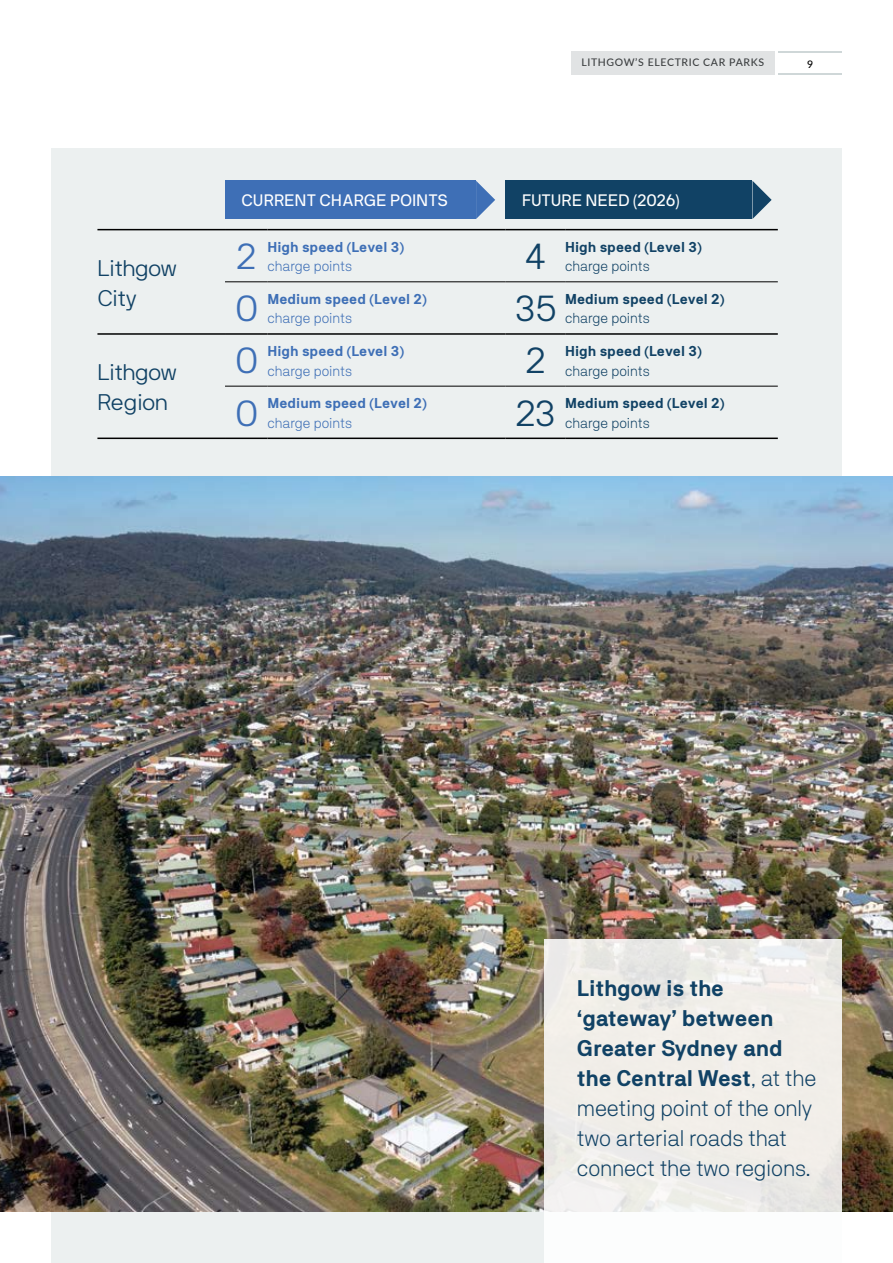
<style>
.page{position:relative;width:893px;height:1263px;background:#fff}
.page>*{position:absolute;margin:0;border:0;box-sizing:border-box;transform-origin:0 0}
.H3_LCC_Heading_3_TOC{font:300 36px "NB International Pro";color:#114265}
.H3_LCC_Heading_3_TOC-2{font:300 36px "NB International Pro";color:#3e6fb6}
.P_LCC_Intro{font:300 22.5px/30px "NB Akademie Std";letter-spacing:-.01em;color:#114265}
.P_LCC_Pull_Quote{font:300 22.5px/30px "NB International Pro";letter-spacing:-.01em;color:#114265}
.H4_Heading_4{font:16.5px "NB International Pro";letter-spacing:.02em;color:#fff}
.P_LCC_Body_text{font:700 14.25px/19.5px "NB Akademie Std";color:#3e6fb6}
.P_LCC_Body_text-2{font:700 14.25px/19.5px "NB Akademie Std";color:#114265}
.t1{font:500 10.5px "Lato";letter-spacing:.06em;color:#000}
.s1{font-weight:300}
.s2{font-weight:700}
</style>
<div class="page">
<div style="left:51px;top:149px;width:791px;height:1114px;background:#ecf0f0"></div>
<img style="left:0;top:476px;width:893px;height:735px">
<svg style="left:544px;top:940px;width:298px;height:323px"></svg>
<hr style="left:225px;top:282px;width:43px;height:1px;background:#000">
<hr style="left:268px;top:282px;width:238px;height:1px;background:#000">
<hr style="left:506px;top:282px;width:59px;height:1px;background:#000">
<hr style="left:565px;top:282px;width:213px;height:1px;background:#000">
<hr style="left:225px;top:386px;width:43px;height:1px;background:#000">
<hr style="left:268px;top:386px;width:238px;height:1px;background:#000">
<hr style="left:506px;top:386px;width:59px;height:1px;background:#000">
<hr style="left:565px;top:386px;width:213px;height:1px;background:#000">
<hr style="left:97px;top:229px;width:128px;height:1px;background:#000">
<hr style="left:225px;top:229px;width:43px;height:1px;background:#000">
<hr style="left:268px;top:229px;width:238px;height:1px;background:#000">
<hr style="left:506px;top:229px;width:59px;height:1px;background:#000">
<hr style="left:565px;top:229px;width:213px;height:1px;background:#000">
<hr style="left:97px;top:333px;width:128px;height:2px;background:#000">
<hr style="left:97px;top:438px;width:128px;height:1px;background:#000">
<hr style="left:225px;top:333px;width:43px;height:2px;background:#000">
<hr style="left:268px;top:333px;width:238px;height:2px;background:#000">
<hr style="left:506px;top:333px;width:59px;height:2px;background:#000">
<hr style="left:565px;top:333px;width:213px;height:2px;background:#000">
<hr style="left:225px;top:438px;width:43px;height:1px;background:#000">
<hr style="left:268px;top:438px;width:238px;height:1px;background:#000">
<hr style="left:506px;top:438px;width:59px;height:1px;background:#000">
<hr style="left:565px;top:438px;width:213px;height:1px;background:#000">
<div style="left:225px;top:181px;width:251px;height:38px;background:#3e6fb6"></div>
<svg style="left:476px;top:181px;width:19px;height:38px"></svg>
<div style="left:506px;top:181px;width:246px;height:38px;background:#114265"></div>
<svg style="left:752px;top:181px;width:20px;height:38px"></svg>
<hr style="left:778px;top:51px;width:64px;height:2px;background:#cfd7d8">
<hr style="left:778px;top:73px;width:64px;height:2px;background:#cfd7d8">
<div style="left:571px;top:51px;width:203px;height:24px;background:#e1e3e4"></div>
<p class="P_LCC_Pull_Quote" style="left:97px;top:253px;width:81px">Lithgow<br>City</p>
<p class="P_LCC_Pull_Quote" style="left:97px;top:357px;width:81px">Lithgow<br>Region</p>
<p class="t1" style="left:581px;top:55px;width:184px">LITHGOW’S ELECTRIC CAR PARKS</p>
<p class="t1" style="left:807px;top:56px;width:8px">9</p>
<h4 class="H4_Heading_4" style="left:242px;top:191px;width:208px">CURRENT CHARGE POINTS</h4>
<h4 class="H4_Heading_4" style="left:522px;top:191px;width:159px">FUTURE NEED (2026)</h4>
<h3 class="H3_LCC_Heading_3_TOC-2" style="left:237px;top:236px;width:21px">2</h3>
<p class="P_LCC_Body_text" style="left:268px;top:237px;width:138px">High speed (Level 3) <span class="s1">charge points</span></p>
<h3 class="H3_LCC_Heading_3_TOC" style="left:525px;top:236px;width:22px">4</h3>
<p class="P_LCC_Body_text-2" style="left:565px;top:237px;width:138px">High speed (Level 3) <span class="s1">charge points</span></p>
<h3 class="H3_LCC_Heading_3_TOC-2" style="left:235px;top:288px;width:24px">0</h3>
<p class="P_LCC_Body_text" style="left:268px;top:289px;width:161px">Medium speed (Level 2) <span class="s1">charge points</span></p>
<h3 class="H3_LCC_Heading_3_TOC" style="left:515px;top:288px;width:42px">35</h3>
<p class="P_LCC_Body_text-2" style="left:565px;top:289px;width:161px">Medium speed (Level 2) <span class="s1">charge points</span></p>
<h3 class="H3_LCC_Heading_3_TOC-2" style="left:235px;top:341px;width:24px">0</h3>
<p class="P_LCC_Body_text" style="left:268px;top:341px;width:138px">High speed (Level 3) <span class="s1">charge points</span></p>
<h3 class="H3_LCC_Heading_3_TOC" style="left:526px;top:341px;width:21px">2</h3>
<p class="P_LCC_Body_text-2" style="left:565px;top:341px;width:138px">High speed (Level 3) <span class="s1">charge points</span></p>
<h3 class="H3_LCC_Heading_3_TOC-2" style="left:235px;top:393px;width:24px">0</h3>
<p class="P_LCC_Body_text" style="left:268px;top:393px;width:161px">Medium speed (Level 2) <span class="s1">charge points</span></p>
<h3 class="H3_LCC_Heading_3_TOC" style="left:516px;top:393px;width:41px">23</h3>
<p class="P_LCC_Body_text-2" style="left:565px;top:393px;width:161px">Medium speed (Level 2) <span class="s1">charge points</span></p>
<p class="P_LCC_Intro" style="left:577px;top:973px;width:241px"><span class="s2">Lithgow is the ‘gateway’ between<br>Greater Sydney and the Central West</span>, at the meeting point of the only two arterial roads that connect the two regions.</p>
</div>
